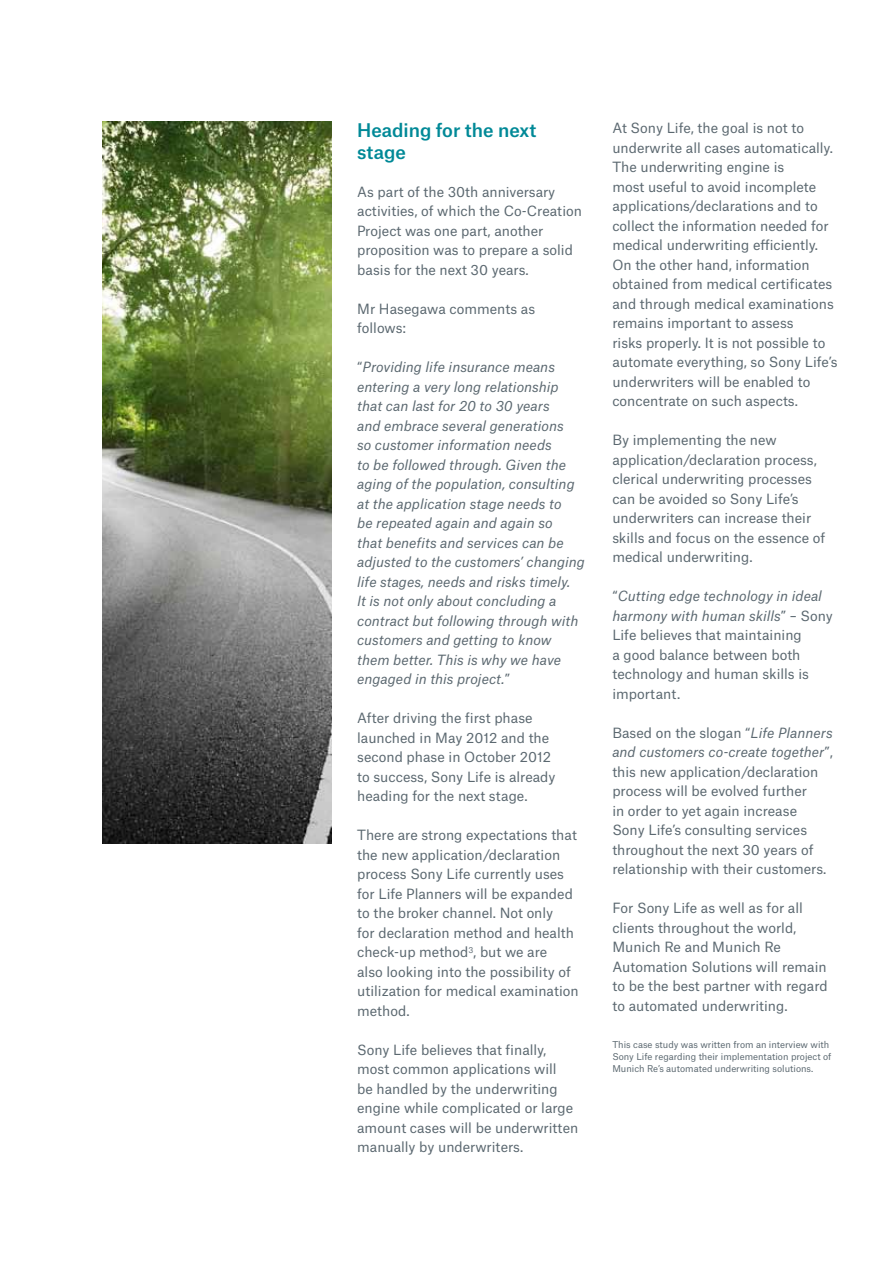
<style>
.page{position:relative;width:893px;height:1263px;background:#fff}
.page>*{position:absolute;margin:0;border:0;box-sizing:border-box;transform-origin:0 0}
.t1{font:500 18px/22.5px "Munich Re";color:#008997}
.t2{font:13.5px/19.5px "Munich Re";color:#5b6870}
.t3{font:italic 13.5px/19.5px "Munich Re";color:#5b6870}
.t4{font:9px/12px "Munich Re";color:#5b6870}
.s1{font-style:italic}
.s2{font-style:normal}
</style>
<div class="page">
<img style="left:102px;top:121px;width:230px;height:722px">
<p class="t2" style="left:612px;top:117px;width:227px">At Sony Life, the goal is not to underwrite all cases automatically.<br>The underwriting engine is<br>most useful to avoid incomplete applications/declarations and to collect the information needed for medical underwriting efficiently.<br>On the other hand, information obtained from medical certificates and through medical examinations remains important to assess<br>risks properly. It is not possible to automate everything, so Sony Life’s underwriters will be enabled to concentrate on such aspects.</p>
<p class="t2" style="left:612px;top:429px;width:215px">By implementing the new application/declaration process, clerical underwriting processes can be avoided so Sony Life’s underwriters can increase their skills and focus on the essence of medical underwriting.</p>
<p class="t2" style="left:612px;top:585px;width:222px">“<span class="s1">Cutting edge technology in ideal harmony with human skills</span>” – Sony<br>Life believes that maintaining<br>a good balance between both technology and human skills is important.</p>
<p class="t2" style="left:612px;top:721px;width:222px">Based on the slogan “<span class="s1">Life Planners and customers co-create together</span>”, this new application/declaration process will be evolved further<br>in order to yet again increase Sony Life’s consulting services throughout the next 30 years of relationship with their customers.</p>
<p class="t2" style="left:612px;top:897px;width:217px">For Sony Life as well as for all clients throughout the world,<br>Munich Re and Munich Re<br>Automation Solutions will remain to be the best partner with regard to automated underwriting.</p>
<h1 class="t1" style="left:357px;top:117px;width:181px">Heading for the next stage</h1>
<p class="t2" style="left:357px;top:181px;width:226px">As part of the 30th anniversary activities, of which the Co-Creation<br>Project was one part, another proposition was to prepare a solid basis for the next 30 years.</p>
<p class="t2" style="left:357px;top:298px;width:179px">Mr Hasegawa comments as follows:</p>
<p class="t3" style="left:357px;top:356px;width:229px"><span class="s2">“</span>Providing life insurance means entering a very long relationship that can last for 20 to 30 years<br>and embrace several generations<br>so customer information needs<br>to be followed through. Given the aging of the population, consulting at the application stage needs to<br>be repeated again and again so<br>that benefits and services can be adjusted to the customers’ changing life stages, needs and risks timely.<br>It is not only about concluding a contract but following through with customers and getting to know them better. This is why we have engaged in this project.<span class="s2">”</span></p>
<p class="t2" style="left:357px;top:707px;width:200px">After driving the first phase launched in May 2012 and the second phase in October 2012 to success, Sony Life is already heading for the next stage.</p>
<p class="t2" style="left:357px;top:824px;width:223px">There are strong expectations that the new application/declaration process Sony Life currently uses for Life Planners will be expanded to the broker channel. Not only<br>for declaration method and health check-up method<sup>3</sup>, but we are<br>also looking into the possibility of utilization for medical examination method.</p>
<p class="t2" style="left:357px;top:1039px;width:223px">Sony Life believes that finally, most common applications will<br>be handled by the underwriting engine while complicated or large amount cases will be underwritten manually by underwriters.</p>
<p class="t4" style="left:612px;top:1038px;width:221px">This case study was written from an interview with<br>Sony Life regarding their implementation project of<br>Munich Re’s automated underwriting solutions.</p>
</div>
